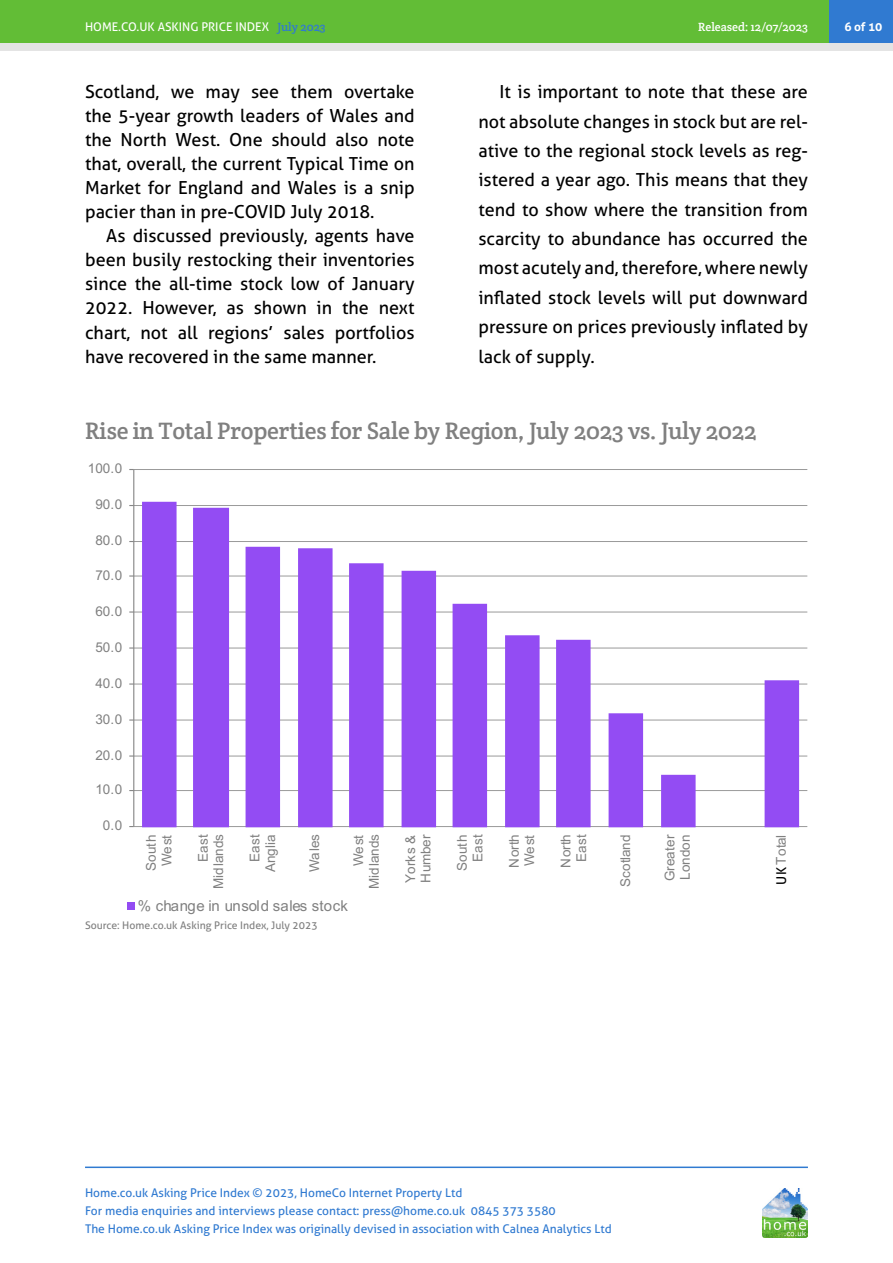
<style>
.page{position:relative;width:893px;height:1263px;background:#fff}
.page>*{position:absolute;margin:0;border:0;box-sizing:border-box;transform-origin:0 0}
.HAPI_graphic_title{font:24px "Crete Round";letter-spacing:-.01em;color:#808080}
.HAPI_body{font:18px/24px "Aller";color:#000;text-align:justify}
.t1{font:15px "Arial";color:#808080}
.t2{font:13.5px/15.5px "Arial";color:#808080;text-align:right}
.t3{font:12px/18px "Aller";color:#307ad1}
.t4{font:12px "Aller";color:#fff}
.t5{font:12px "Crete Round";color:#fff}
.t6{font:700 12px "Aller";color:#fff}
.HAPI_Source{font:10.5px "Aller";color:#808080}
.s1{font-family:"Crete Round";color:#307ad1}
.s2{font-family:"Aller";color:#000}
</style>
<div class="page">
<hr style="left:85px;top:1166px;width:723px;height:2px;background:#307ad1">
<div style="left:0;top:0;width:893px;height:51px;background:#e4e4e4"></div>
<div style="left:0;top:0;width:893px;height:43px;background:#62bd36"></div>
<img style="left:762px;top:1188px;width:46px;height:49px">
<div style="left:829px;top:0;width:64px;height:43px;background:#307ad1"></div>
<hr style="left:134px;top:826px;width:673px;height:1px;background:#9f9f9f">
<hr style="left:134px;top:790px;width:673px;height:1px;background:#9f9f9f">
<hr style="left:134px;top:756px;width:673px;height:1px;background:#808080;opacity:.8">
<hr style="left:134px;top:720px;width:673px;height:1px;background:#808080;opacity:.8">
<hr style="left:134px;top:684px;width:673px;height:1px;background:#808080;opacity:.8">
<hr style="left:134px;top:648px;width:673px;height:1px;background:#808080;opacity:.8">
<hr style="left:134px;top:612px;width:673px;height:1px;background:#808080;opacity:.8">
<hr style="left:134px;top:576px;width:673px;height:1px;background:#808080;opacity:.8">
<hr style="left:134px;top:541px;width:673px;height:1px;background:#9b9b9b">
<hr style="left:134px;top:505px;width:673px;height:1px;background:#9b9b9b">
<hr style="left:134px;top:469px;width:673px;height:1px;background:#9b9b9b">
<svg style="left:142px;top:502px;width:657px;height:325px"></svg>
<hr style="left:133px;top:469px;width:1px;height:357px;background:#868686">
<div style="left:127px;top:902px;width:8px;height:8px;background:#934cf3"></div>
<p class="t4" style="left:85px;top:19px;width:242px">HOME.CO.UK ASKING PRICE INDEX <span class="s1">July 2023</span></p>
<p class="t5" style="left:698px;top:19px;width:111px">Released: 12/07/2023</p>
<p class="t6" style="left:844px;top:19px;width:39px">6 of 10</p>
<p class="HAPI_body" style="left:85px;top:80px;width:331px">Scotland, we may see them overtake the 5-year growth leaders of Wales and the North West. One should also note that, overall, the current Typical Time on Market for England and Wales is a snip pacier than in pre-COVID July 2018.</p>
<p class="HAPI_body" style="left:85px;top:224px;width:331px;text-indent:21px">As discussed previously, agents have been busily restocking their inventories since the all-time stock low of January 2022. However, as shown in the next chart, not all regions’ sales portfolios have recovered in the same manner.</p>
<p class="HAPI_body" style="left:478px;top:77px;width:331px;line-height:29.4px;text-indent:21px">It is important to note that these are not absolute changes in stock but are rel&shy;ative to the regional stock levels as reg&shy;istered a year ago. This means that they tend to show where the transition from scarcity to abundance has occurred the most acutely and, therefore, where newly inflated stock levels will put downward pressure on prices previously inflated by lack of supply.</p>
<p class="HAPI_graphic_title" style="left:85px;top:416px;width:673px">Rise in Total Properties for Sale by Region, July 2023 vs. July 2022</p>
<p class="t2" style="left:88px;top:461px;width:36px">100.0</p>
<p class="t2" style="left:95px;top:497px;width:29px">90.0</p>
<p class="t2" style="left:95px;top:533px;width:29px">80.0</p>
<p class="t2" style="left:95px;top:567px;width:29px">70.0</p>
<p class="t2" style="left:95px;top:603px;width:29px">60.0</p>
<p class="t2" style="left:95px;top:639px;width:29px">50.0</p>
<p class="t2" style="left:95px;top:675px;width:29px">40.0</p>
<p class="t2" style="left:95px;top:711px;width:29px">30.0</p>
<p class="t2" style="left:95px;top:747px;width:29px">20.0</p>
<p class="t2" style="left:95px;top:782px;width:29px">10.0</p>
<p class="t2" style="left:103px;top:818px;width:21px">0.0</p>
<p class="t2" style="left:143px;top:871px;width:38px;text-align:center;rotate:-90deg">South<br>We st</p>
<p class="t2" style="left:195px;top:889px;width:56px;rotate:-90deg">East<br>Midlands</p>
<p class="t2" style="left:247px;top:872px;width:40px;rotate:-90deg">East<br>Anglia</p>
<p class="t2" style="left:307px;top:872px;width:40px;rotate:-90deg">Wales</p>
<p class="t2" style="left:351px;top:889px;width:56px;rotate:-90deg">We st<br>Midlands</p>
<p class="t2" style="left:403px;top:883px;width:50px;text-align:left;rotate:-90deg">Yorks &amp;<br>Humber</p>
<p class="t2" style="left:454px;top:871px;width:38px;rotate:-90deg">South<br>East</p>
<p class="t2" style="left:506px;top:868px;width:35px;text-align:left;rotate:-90deg">North<br>We st</p>
<p class="t2" style="left:558px;top:868px;width:35px;text-align:center;rotate:-90deg">North<br>East</p>
<p class="t2" style="left:618px;top:887px;width:54px;rotate:-90deg">Scotland</p>
<p class="t2" style="left:662px;top:881px;width:48px;text-align:left;rotate:-90deg">Greater<br>London</p>
<p class="t2" style="left:773px;top:884px;width:51px;rotate:-90deg"><span class="s2">UK</span> Total</p>
<p class="t1" style="left:138px;top:896px;width:211px">% change in unsold sales stock</p>
<p class="HAPI_Source" style="left:85px;top:919px;width:234px">Source: Home.co.uk Asking Price Index, July 2023</p>
<p class="t3" style="left:85px;top:1184px;width:528px">Home.co.uk Asking Price Index © 2023, HomeCo Internet Property Ltd<br>For media enquiries and interviews please contact: press@home.co.uk 0845 373 3580<br>The Home.co.uk Asking Price Index was originally devised in association with Calnea Analytics Ltd</p>
</div>
